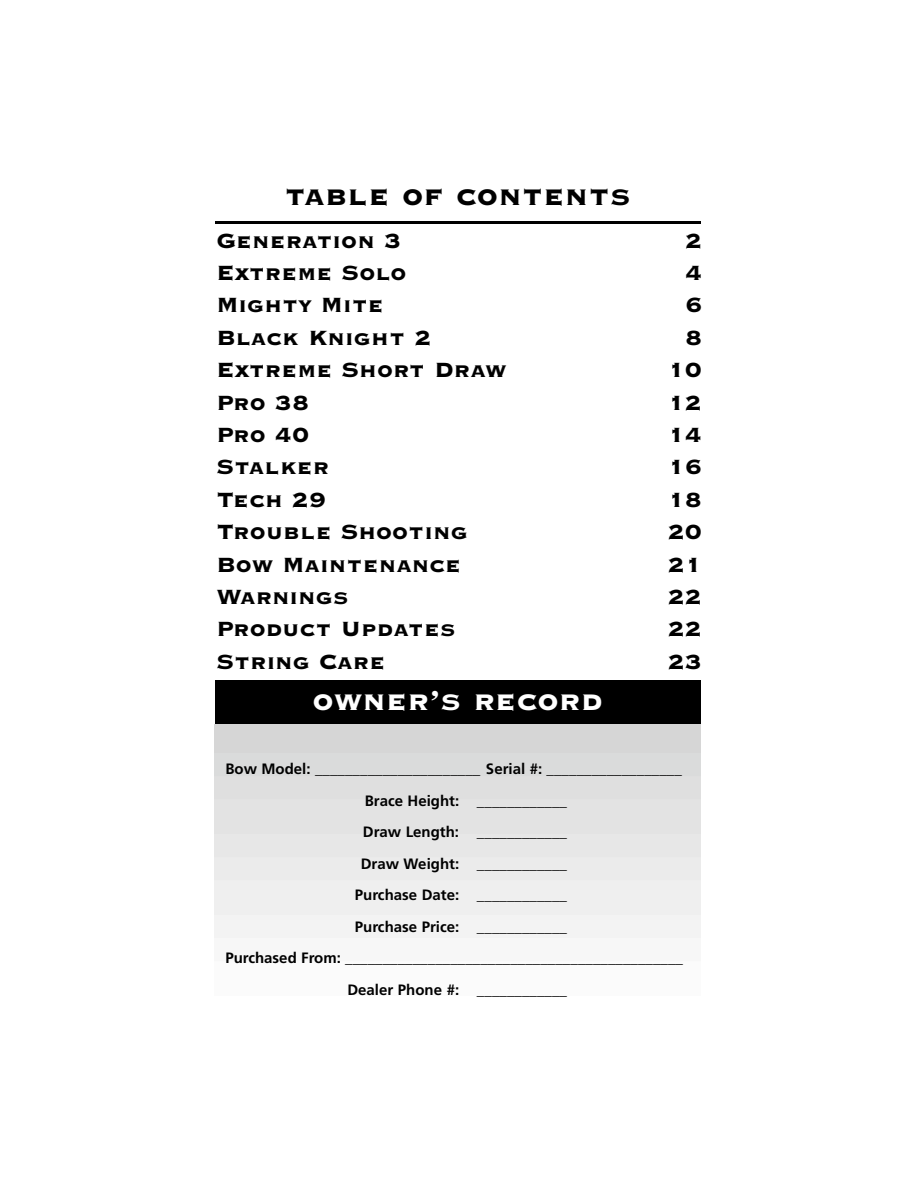
<style>
.page{position:relative;width:918px;height:1188px;background:#fff}
.page>*{position:absolute;margin:0;border:0;box-sizing:border-box;transform-origin:0 0}
.t1{font:800 36px "Copperplate Gothic BT";color:#000}
.t2{font:800 36px "Copperplate Gothic BT";color:#fff}
.t3{font:800 27px "Copperplate Gothic BT";color:#000}
.t4{font:700 15px "Frutiger";color:#000}
</style>
<div class="page">
<div style="left:215px;top:680px;width:486px;height:45px;background:#000"></div>
<hr style="left:215px;top:221px;width:486px;height:3px;background:#000">
<h1 class="t1" style="left:284px;top:171px;width:348px">table of contents</h1>
<h2 class="t3" style="left:216px;top:223px;width:187px">Generation 3</h2>
<h2 class="t3" style="left:685px;top:223px;width:19px">2</h2>
<h2 class="t3" style="left:216px;top:255px;width:192px">Extreme Solo</h2>
<h2 class="t3" style="left:685px;top:255px;width:19px">4</h2>
<h2 class="t3" style="left:216px;top:287px;width:169px">Mighty Mite</h2>
<h2 class="t3" style="left:685px;top:287px;width:19px">6</h2>
<h2 class="t3" style="left:216px;top:320px;width:217px">Black Knight 2</h2>
<h2 class="t3" style="left:685px;top:320px;width:19px">8</h2>
<h2 class="t3" style="left:216px;top:352px;width:292px">Extreme Short Draw</h2>
<h2 class="t3" style="left:668px;top:352px;width:36px">10</h2>
<h2 class="t3" style="left:216px;top:385px;width:95px">Pro 38</h2>
<h2 class="t3" style="left:668px;top:385px;width:36px">12</h2>
<h2 class="t3" style="left:216px;top:417px;width:95px">Pro 40</h2>
<h2 class="t3" style="left:668px;top:417px;width:36px">14</h2>
<h2 class="t3" style="left:216px;top:449px;width:114px">Stalker</h2>
<h2 class="t3" style="left:668px;top:449px;width:36px">16</h2>
<h2 class="t3" style="left:216px;top:482px;width:112px">Tech 29</h2>
<h2 class="t3" style="left:668px;top:482px;width:36px">18</h2>
<h2 class="t3" style="left:216px;top:514px;width:253px">Trouble Shooting</h2>
<h2 class="t3" style="left:668px;top:514px;width:36px">20</h2>
<h2 class="t3" style="left:216px;top:547px;width:246px">Bow Maintenance</h2>
<h2 class="t3" style="left:668px;top:547px;width:36px">21</h2>
<h2 class="t3" style="left:216px;top:579px;width:134px">Warnings</h2>
<h2 class="t3" style="left:668px;top:579px;width:36px">22</h2>
<h2 class="t3" style="left:216px;top:611px;width:241px">Product Updates</h2>
<h2 class="t3" style="left:668px;top:611px;width:36px">22</h2>
<h2 class="t3" style="left:216px;top:644px;width:170px">String Care</h2>
<h2 class="t3" style="left:668px;top:644px;width:36px">23</h2>
<h1 class="t2" style="left:312px;top:676px;width:292px">owner’s record</h1>
<p class="t4" style="left:225px;top:763px;width:458px">Bow Model: ______________________ Serial #: __________________</p>
<p class="t4" style="left:365px;top:794px;width:204px">Brace Height: ____________</p>
<p class="t4" style="left:363px;top:826px;width:206px">Draw Length: ____________</p>
<p class="t4" style="left:361px;top:857px;width:208px">Draw Weight: ____________</p>
<p class="t4" style="left:355px;top:889px;width:214px">Purchase Date: ____________</p>
<p class="t4" style="left:355px;top:920px;width:214px">Purchase Price: ____________</p>
<p class="t4" style="left:225px;top:952px;width:459px">Purchased From: _____________________________________________</p>
<p class="t4" style="left:347px;top:983px;width:221px">Dealer Phone #: ____________</p>
</div>
